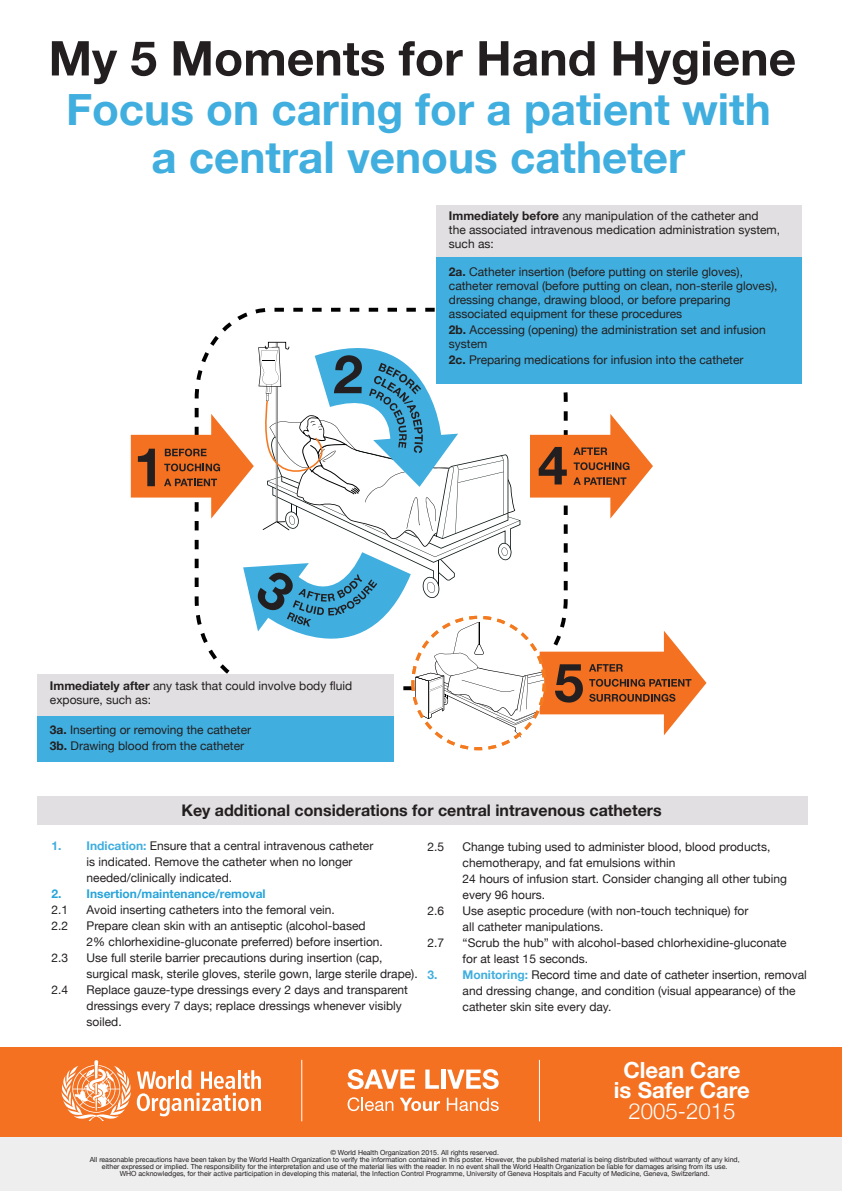
<style>
.page{position:relative;width:842px;height:1191px;background:#fff}
.page>*{position:absolute;margin:0;border:0;box-sizing:border-box;transform-origin:0 0}
.t1{font:700 44px/48px "Helvetica Neue";color:#40aede;text-align:center}
.t2{font:700 22.2px/20.6px "Helvetica Neue";color:#fff;text-align:center}
.t3{font:300 22.2px "Helvetica Neue";color:#fff}
.t4{font:700 16px "Helvetica Neue";color:#231f20}
.t5{font:12px/16px "Helvetica Neue";color:#231f20}
.t6{font:700 12px "Helvetica Neue";color:#28a4da}
.t7{font:7px/7px "Helvetica Neue";color:#231f20;text-align:center}
.s1{font-weight:700}
.s2{font-weight:700;color:#40aede}
</style>
<div class="page">
<div style="left:0;top:1129px;width:842px;height:62px;background:#eeeeef"></div>
<div style="left:0;top:1047px;width:842px;height:89px;background:#f37121"></div>
<hr style="left:301px;top:1059px;width:1px;height:62px;background:#fff">
<svg style="left:61px;top:1060px;width:200px;height:61px"></svg>
<hr style="left:539px;top:1059px;width:1px;height:62px;background:#fff">
<svg style="left:348px;top:1097px;width:45px;height:14px"></svg>
<svg style="left:400px;top:1097px;width:40px;height:14px"></svg>
<svg style="left:447px;top:1097px;width:52px;height:14px"></svg>
<svg style="left:347px;top:1069px;width:68px;height:20px"></svg>
<svg style="left:425px;top:1069px;width:14px;height:19px"></svg>
<div style="left:441px;top:1069px;width:5px;height:19px;background:#fff"></div>
<svg style="left:447px;top:1069px;width:52px;height:20px"></svg>
<svg style="left:52px;top:41px;width:65px;height:43px"></svg>
<svg style="left:131px;top:42px;width:25px;height:34px"></svg>
<svg style="left:174px;top:41px;width:210px;height:35px"></svg>
<svg style="left:399px;top:41px;width:64px;height:35px"></svg>
<svg style="left:479px;top:41px;width:115px;height:35px"></svg>
<svg style="left:614px;top:41px;width:83px;height:44px"></svg>
<svg style="left:703px;top:41px;width:92px;height:35px"></svg>
<div style="left:437px;top:205px;width:365px;height:161px;background:#e1dfe1"></div>
<div style="left:437px;top:257px;width:365px;height:127px;background:#40aede"></div>
<svg style="left:131px;top:317px;width:575px;height:420px"></svg>
<div style="left:38px;top:673px;width:356px;height:88px;background:#e1dfe1"></div>
<div style="left:38px;top:715px;width:356px;height:46px;background:#40aede"></div>
<div style="left:37px;top:796px;width:770px;height:28px;background:#e1dfe1"></div>
<h1 class="t1" style="left:66px;top:87px;width:706px">Focus on caring for a patient with a central venous catheter</h1>
<p class="t5" style="left:449px;top:210px;width:333px;line-height:14px"><span class="s1">Immediately before</span> any manipulation of the catheter and<br>the associated intravenous medication administration system, such as:</p>
<p class="t5" style="left:449px;top:266px;width:330px;line-height:14px"><span class="s1">2a.</span> Catheter insertion (before putting on sterile gloves), catheter removal (before putting on clean, non-sterile gloves), dressing change, drawing blood, or before preparing associated equipment for these procedures</p>
<p class="t5" style="left:449px;top:324px;width:318px;line-height:14px"><span class="s1">2b.</span> Accessing (opening) the administration set and infusion system</p>
<p class="t5" style="left:449px;top:353px;width:296px"><span class="s1">2c.</span> Preparing medications for infusion into the catheter</p>
<p class="t5" style="left:50px;top:679px;width:304px;line-height:14px"><span class="s1">Immediately after</span> any task that could involve body fluid exposure, such as:</p>
<p class="t5" style="left:50px;top:722px;width:203px"><span class="s1">3a.</span> Inserting or removing the catheter<br><span class="s1">3b.</span> Drawing blood from the catheter</p>
<h3 class="t4" style="left:181px;top:798px;width:482px">Key additional considerations for central intravenous catheters</h3>
<p class="t5" style="left:87px;top:838px;width:288px;text-indent:-35px"><span class="s2">1. Indication:</span> Ensure that a central intravenous catheter is indicated. Remove the catheter when no longer needed/clinically indicated.</p>
<p class="t6" style="left:52px;top:884px;width:216px">2. Insertion/maintenance/removal</p>
<p class="t5" style="left:52px;top:902px;width:18px">2.1</p>
<p class="t5" style="left:87px;top:902px;width:250px">Avoid inserting catheters into the femoral vein.</p>
<p class="t5" style="left:52px;top:918px;width:18px">2.2</p>
<p class="t5" style="left:87px;top:918px;width:298px">Prepare clean skin with an antiseptic (alcohol-based<br>2% chlorhexidine-gluconate preferred) before insertion.</p>
<p class="t5" style="left:52px;top:950px;width:18px">2.3</p>
<p class="t5" style="left:87px;top:950px;width:333px">Use full sterile barrier precautions during insertion (cap, surgical mask, sterile gloves, sterile gown, large sterile drape).</p>
<p class="t5" style="left:52px;top:982px;width:18px">2.4</p>
<p class="t5" style="left:87px;top:982px;width:323px">Replace gauze-type dressings every 2 days and transparent dressings every 7 days; replace dressings whenever visibly soiled.</p>
<p class="t5" style="left:428px;top:839px;width:18px">2.5</p>
<p class="t5" style="left:463px;top:839px;width:326px">Change tubing used to administer blood, blood products, chemotherapy, and fat emulsions within<br>24 hours of infusion start. Consider changing all other tubing every 96 hours.</p>
<p class="t5" style="left:428px;top:903px;width:18px">2.6</p>
<p class="t5" style="left:463px;top:903px;width:287px">Use aseptic procedure (with non-touch technique) for all catheter manipulations.</p>
<p class="t5" style="left:428px;top:935px;width:18px">2.7</p>
<p class="t5" style="left:463px;top:935px;width:326px">“Scrub the hub” with alcohol-based chlorhexidine-gluconate for at least 15 seconds.</p>
<p class="t5" style="left:463px;top:967px;width:346px;text-indent:-35px"><span class="s2">3. Monitoring:</span> Record time and date of catheter insertion, removal and dressing change, and condition (visual appearance) of the catheter skin site every day.</p>
<h2 class="t2" style="left:614px;top:1060px;width:137px">Clean Care is Safer Care</h2>
<h2 class="t3" style="left:628px;top:1093px;width:108px">2005-2015</h2>
<p class="t7" style="left:90px;top:1149px;width:651px">© World Health Organization 2015. All rights reserved.<br>All reasonable precautions have been taken by the World Health Organization to verify the information contained in this poster. However, the published material is being distributed without warranty of any kind, either expressed or implied. The responsibility for the interpretation and use of the material lies with the reader. In no event shall the World Health Organization be liable for damages arising from its use.<br>WHO acknowledges, for their active participation in developing this material, the Infection Control Programme, University of Geneva Hospitals and Faculty of Medicine, Geneva, Switzerland.</p>
</div>
